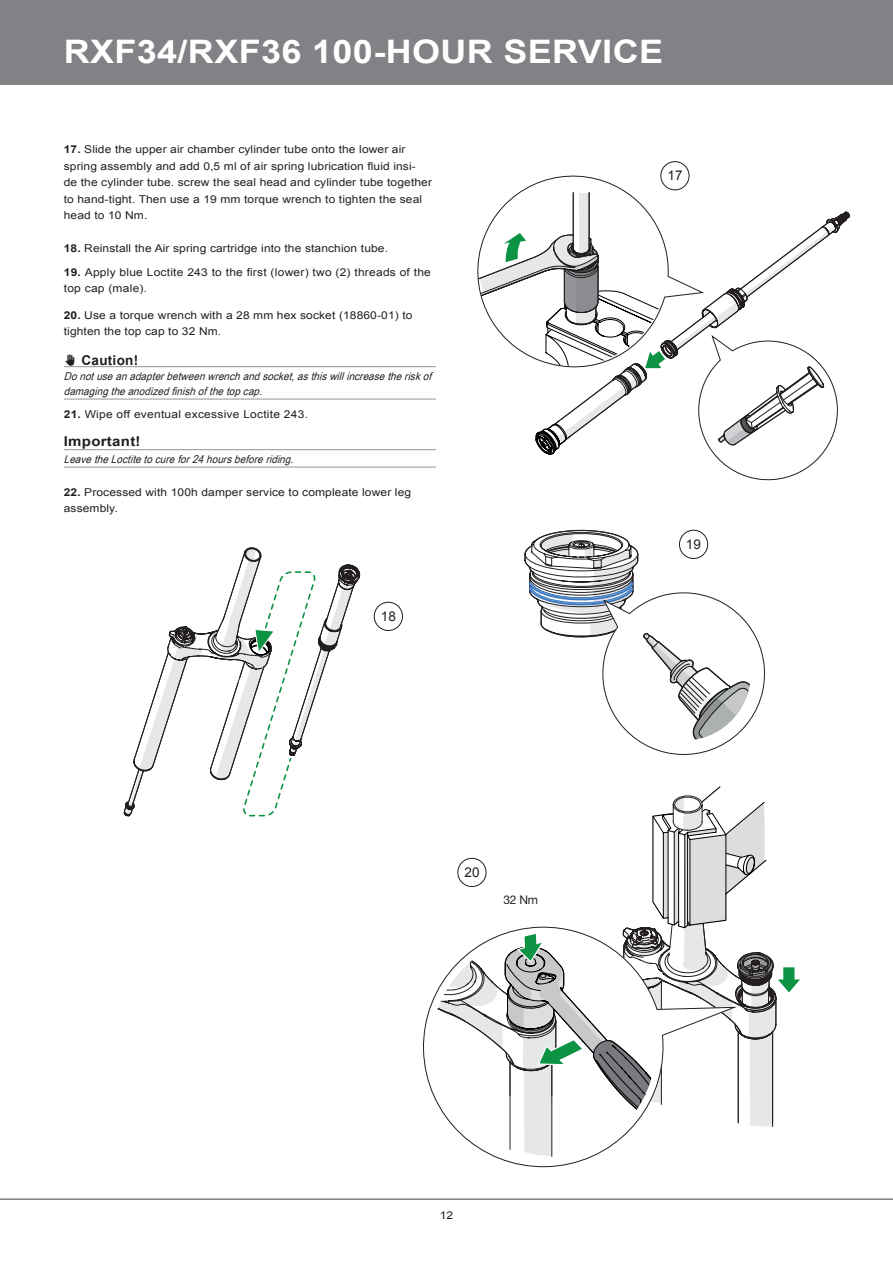
<style>
.page{position:relative;width:893px;height:1263px;background:#fff}
.page>*{position:absolute;margin:0;border:0;box-sizing:border-box;transform-origin:0 0}
.t1{font:700 32.4px "Arial";letter-spacing:.01em;color:#fff;scale:1.11 1}
.t2{font:700 13.5px "Arial";letter-spacing:.02em;color:#231f20;scale:1.11 1}
.t3{font:700 13.5px "Arial";letter-spacing:.02em;color:#231f20}
.t4{font:13.5px "Arial";letter-spacing:.01em;color:#231f20}
.t5{font:12px "Helvetica Neue LT Std";color:#231f20}
.t6{font:10.8px/16.5px "Arial";letter-spacing:.01em;color:#231f20;scale:1.11 1}
.t7{font:italic 10.8px/15px "Arial Narrow";color:#231f20;scale:1.11 1}
.s1{font-weight:700}
</style>
<div class="page">
<div style="left:0;top:0;width:893px;height:85px;background:#808285"></div>
<hr style="left:0;top:1198px;width:893px;height:2px;background:#808285">
<hr style="left:64px;top:366px;width:372px;height:1px;background:#939598">
<hr style="left:64px;top:399px;width:372px;height:1px;background:#939598">
<hr style="left:64px;top:449px;width:372px;height:1px;background:#939598">
<hr style="left:64px;top:467px;width:372px;height:1px;background:#939598">
<svg style="left:124px;top:547px;width:236px;height:269px"></svg>
<div style="left:374px;top:602px;width:29px;height:29px;border:1px solid #231f20;border-radius:50%"></div>
<div style="left:660px;top:161px;width:29px;height:29px;border:1px solid #231f20;border-radius:50%"></div>
<svg style="left:477px;top:176px;width:213px;height:106px"></svg>
<svg style="left:478px;top:192px;width:372px;height:288px"></svg>
<svg style="left:524px;top:530px;width:241px;height:225px"></svg>
<svg style="left:423px;top:1004px;width:169px;height:163px"></svg>
<svg style="left:431px;top:786px;width:369px;height:371px"></svg>
<h1 class="t1" style="left:64px;top:30px;width:541px">RXF34/RXF36 100-HOUR SERVICE</h1>
<p class="t6" style="left:64px;top:141px;width:333px"><span class="s1">17.</span> Slide the upper air chamber cylinder tube onto the lower air spring assembly and add 0,5 ml of air spring lubrication fluid insi&shy;de the cylinder tube. screw the seal head and cylinder tube together to hand-tight. Then use a 19 mm torque wrench to tighten the seal head to 10 Nm.</p>
<p class="t6" style="left:64px;top:240px;width:294px"><span class="s1">18.</span> Reinstall the Air spring cartridge into the stanchion tube.</p>
<p class="t6" style="left:64px;top:264px;width:332px"><span class="s1">19.</span> Apply blue Loctite 243 to the first (lower) two (2) threads of the top cap (male).</p>
<p class="t6" style="left:64px;top:307px;width:316px"><span class="s1">20.</span> Use a torque wrench with a 28 mm hex socket (18860-01) to tighten the top cap to 32 Nm.</p>
<p class="t3" style="left:64px;top:351px;width:76px">✋ Caution!</p>
<p class="t7" style="left:64px;top:368px;width:336px">Donotuseanadapterbetweenwrenchandsocket,asthiswillincreasetheriskof damagingtheanodizedfinishofthetopcap.</p>
<p class="t6" style="left:64px;top:406px;width:222px"><span class="s1">21.</span> Wipe off eventual excessive Loctite 243.</p>
<p class="t2" style="left:64px;top:432px;width:71px">Important!</p>
<p class="t7" style="left:64px;top:451px;width:212px">LeavetheLoctitetocurefor24hoursbeforeriding.</p>
<p class="t6" style="left:64px;top:484px;width:314px"><span class="s1">22.</span> Processed with 100h damper service to compleate lower leg assembly.</p>
<p class="t4" style="left:381px;top:607px;width:17px">18</p>
<p class="t4" style="left:464px;top:863px;width:17px">20</p>
<p class="t5" style="left:503px;top:892px;width:36px">32 Nm</p>
<p class="t6" style="left:440px;top:1206px;width:14px">12</p>
<p class="t4" style="left:667px;top:167px;width:17px">17</p>
<p class="t4" style="left:686px;top:535px;width:17px">19</p>
</div>
